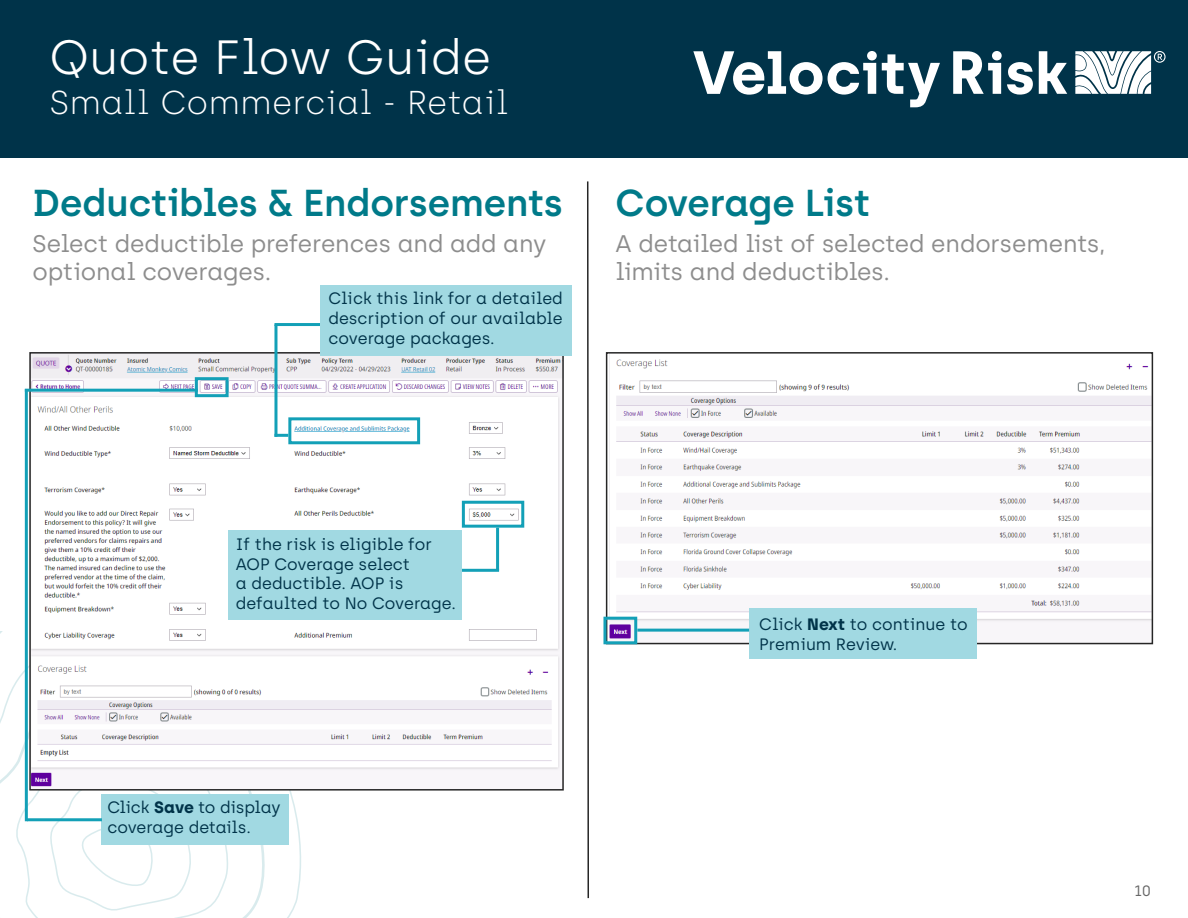
<style>
.page{position:relative;width:1188px;height:918px;background:#fff}
.page>*{position:absolute;margin:0;border:0;box-sizing:border-box;transform-origin:0 0}
.t1{font:300 48px "Archia";color:#fff}
.t2{font:600 37.5px "Archia";letter-spacing:-.005em;color:#007a89}
.t3{font:100 33px "Archia";color:#fff}
.t4{font:24px/28.8px "Archia";letter-spacing:-.015em;color:#8d8d8d}
.t5{font:16.5px/19.8px "Archia";color:#003349}
.t6{font:15px "Archia";color:#676767}
.s1{font-weight:700}
</style>
<div class="page">
<svg style="left:9px;top:612px;width:292px;height:306px"></svg>
<div style="left:0;top:0;width:1188px;height:158px;background:#003349"></div>
<svg style="left:693px;top:51px;width:374px;height:56px"></svg>
<svg style="left:1075px;top:51px;width:91px;height:43px"></svg>
<img style="left:32px;top:355px;width:529px;height:433px">
<div style="left:29px;top:352px;width:535px;height:439px;border:2px solid #262626"></div>
<img style="left:609px;top:355px;width:541px;height:286px">
<div style="left:606px;top:352px;width:547px;height:292px;border:2px solid #262626"></div>
<hr style="left:25px;top:389px;width:3px;height:432px;background:#13a0b7">
<hr style="left:274px;top:323px;width:46px;height:3px;background:#13a0b7">
<hr style="left:274px;top:325px;width:3px;height:112px;background:#13a0b7">
<hr style="left:274px;top:434px;width:14px;height:3px;background:#13a0b7">
<hr style="left:496px;top:528px;width:3px;height:42px;background:#13a0b7">
<hr style="left:462px;top:569px;width:37px;height:3px;background:#13a0b7">
<svg style="left:587px;top:181px;width:2px;height:718px"></svg>
<div style="left:320px;top:285px;width:252px;height:70px;background:#a1d9e2"></div>
<div style="left:288px;top:417px;width:132px;height:27px;border:3px solid #13a0b7"></div>
<div style="left:195px;top:377px;width:34px;height:20px;border:3px solid #13a0b7"></div>
<div style="left:101px;top:794px;width:187px;height:50px;background:#a1d9e2"></div>
<div style="left:749px;top:609px;width:227px;height:50px;background:#a1d9e2"></div>
<div style="left:603px;top:617px;width:34px;height:27px;border:3px solid #13a0b7"></div>
<hr style="left:25px;top:389px;width:173px;height:3px;background:#13a0b7">
<hr style="left:637px;top:629px;width:112px;height:3px;background:#13a0b7">
<div style="left:228px;top:531px;width:234px;height:89px;background:#a1d9e2"></div>
<div style="left:462px;top:501px;width:62px;height:27px;border:3px solid #13a0b7"></div>
<hr style="left:27px;top:818px;width:75px;height:3px;background:#13a0b7">
<h1 class="t1" style="left:50px;top:29px;width:443px">Quote Flow Guide</h1>
<h3 class="t3" style="left:50px;top:83px;width:461px">Small Commercial - Retail</h3>
<p class="t2" style="left:33px;top:180px;width:532px">Deductibles &amp; Endorsements</p>
<p class="t4" style="left:33px;top:229px;width:515px">Select deductible preferences and add any optional coverages.</p>
<p class="t5" style="left:328px;top:288px;width:236px;text-align:justify">Click this link for a detailed description of our available coverage packages.</p>
<p class="t2" style="left:616px;top:180px;width:256px">Coverage List</p>
<p class="t4" style="left:616px;top:229px;width:491px">A detailed list of selected endorsements, limits and deductibles.</p>
<p class="t5" style="left:236px;top:534px;width:222px">If the risk is eligible for<br>AOP Coverage select<br>a deductible. AOP is defaulted to No Coverage.</p>
<p class="t5" style="left:107px;top:797px;width:175px">Click <span class="s1">Save</span> to display coverage details.</p>
<p class="t5" style="left:759px;top:614px;width:210px">Click <span class="s1">Next</span> to continue to<br>Premium Review.</p>
<p class="t6" style="left:1134px;top:882px;width:19px">10</p>
</div>
